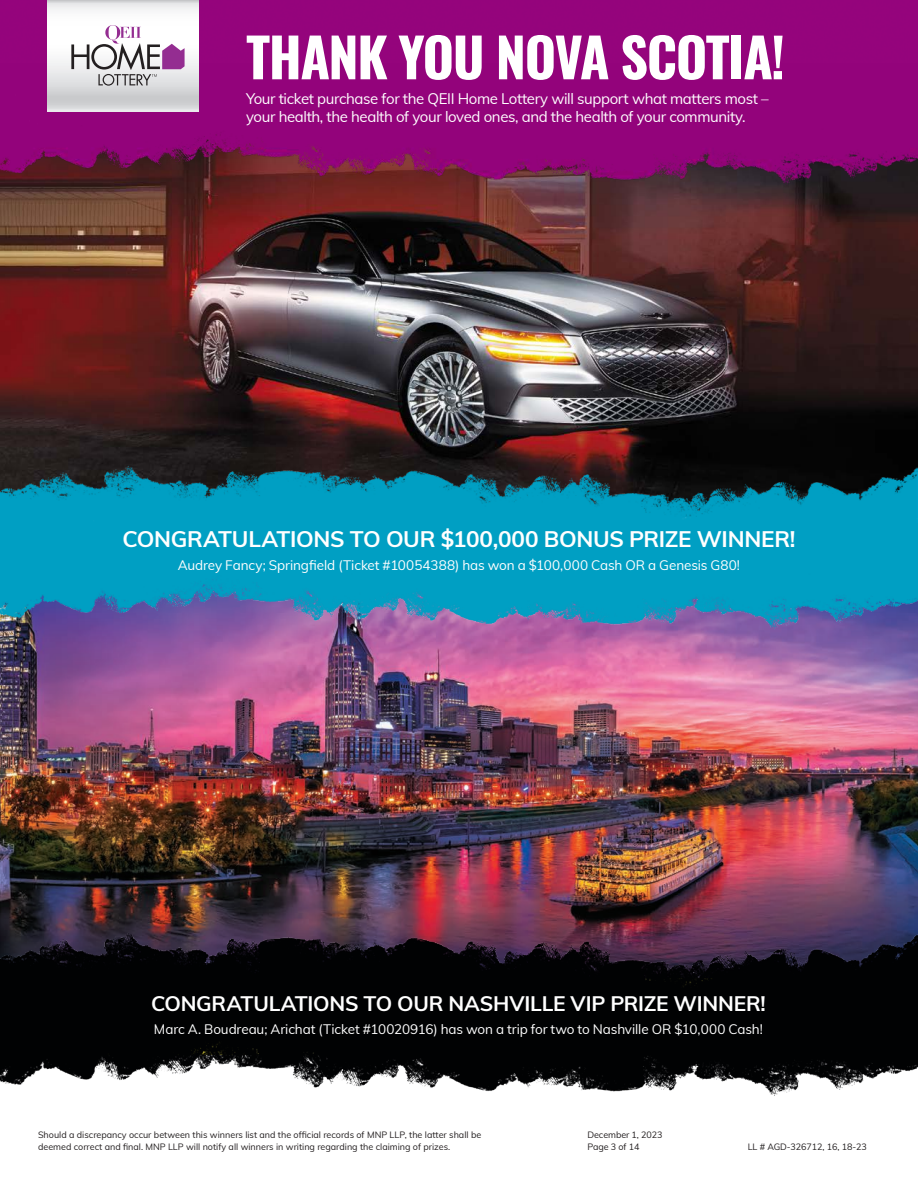
<style>
.page{position:relative;width:918px;height:1188px;background:#fff}
.page>*{position:absolute;margin:0;border:0;box-sizing:border-box;transform-origin:0 0}
.t1{font:700 54px "Oswald";letter-spacing:-.025em;color:#fff}
.t2{font:700 22.5px "Muli";letter-spacing:-.015em;color:#fff}
.t3{font:700 21px "Muli";letter-spacing:-.01em;color:#fff}
.t4{font:15px/18px "Muli";letter-spacing:-.025em;color:#fff}
.t5{font:13.5px "Muli";letter-spacing:-.01em;color:#fff}
.t6{font:9px/12px "Muli";color:#231f20}
</style>
<div class="page">
<img style="left:0;top:215px;width:918px;height:219px">
<img style="left:0;top:662px;width:918px;height:239px">
<img style="left:0;top:901px;width:918px;height:89px">
<img style="left:0;top:434px;width:918px;height:89px">
<img style="left:0;top:990px;width:918px;height:106px">
<img style="left:0;top:523px;width:918px;height:139px">
<img style="left:0;top:62px;width:918px;height:153px">
<div style="left:0;top:0;width:918px;height:62px;background:#94047c"></div>
<svg style="left:47px;top:0;width:151px;height:111px"></svg>
<svg style="left:71px;top:25px;width:114px;height:61px"></svg>
<h1 class="t1" style="left:246px;top:9px;width:540px">THANK YOU NOVA SCOTIA!</h1>
<h3 class="t4" style="left:246px;top:89px;width:524px">Your ticket purchase for the QEII Home Lottery will support what matters most – your health, the health of your loved ones, and the health of your community.</h3>
<h2 class="t2" style="left:122px;top:522px;width:675px">CONGRATULATIONS TO OUR $100,000 BONUS PRIZE WINNER!</h2>
<h3 class="t5" style="left:178px;top:556px;width:564px">Audrey Fancy; Springfield (Ticket #10054388) has won a $100,000 Cash OR a Genesis G80!</h3>
<h3 class="t3" style="left:151px;top:988px;width:616px">CONGRATULATIONS TO OUR NASHVILLE VIP PRIZE WINNER!</h3>
<h3 class="t5" style="left:154px;top:1020px;width:611px">Marc A. Boudreau; Arichat (Ticket #10020916) has won a trip for two to Nashville OR $10,000 Cash!</h3>
<p class="t6" style="left:38px;top:1128px;width:445px">Should a discrepancy occur between this winners list and the official records of MNP LLP, the latter shall be deemed correct and final. MNP LLP will notify all winners in writing regarding the claiming of prizes.</p>
<p class="t6" style="left:588px;top:1128px;width:77px">December 1, 2023<br>Page 3 of 14</p>
<p class="t6" style="left:748px;top:1140px;width:121px">LL # AGD-326712, 16, 18-23</p>
</div>
